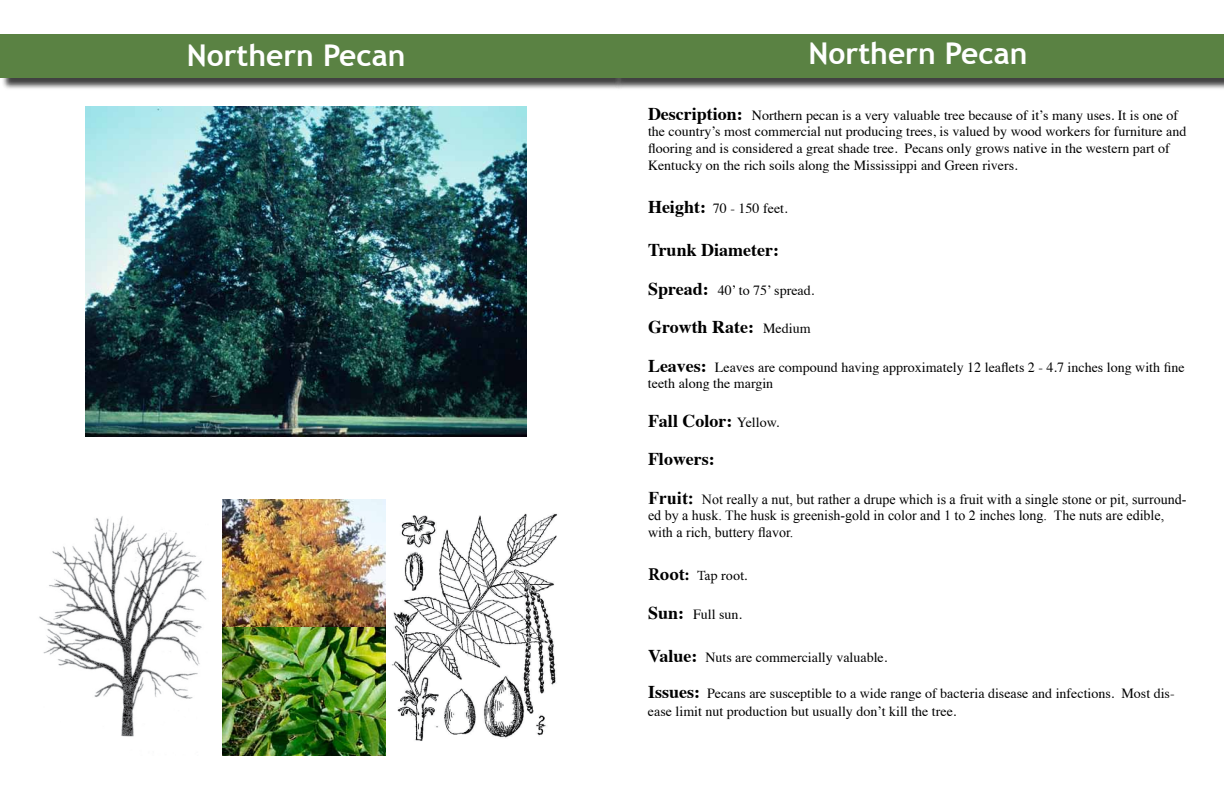
<style>
.page{position:relative;width:1224px;height:792px;background:#fff}
.page>*{position:absolute;margin:0;border:0;box-sizing:border-box;transform-origin:0 0}
.t1{font:700 30px "Trebuchet MS";color:#fff}
.t2{font:700 18px/38.4px "Times";color:#000}
.t3{font:14px/16.8px "Times";color:#000}
.t4{font:14px/16.8px "Times New Roman";color:#000}
.t5{font:14px "Minion Pro";letter-spacing:-.015em;color:#000}
.s1{font-weight:700;font-size:18px}
.s2{font-weight:400;font-size:14px}
</style>
<div class="page">
<div style="left:2px;top:36px;width:623px;height:54px;background:#000;opacity:.75"></div>
<div style="left:0;top:35px;width:612px;height:43px;background:#5a8243"></div>
<div style="left:614px;top:36px;width:610px;height:54px;background:#000;opacity:.75"></div>
<div style="left:612px;top:35px;width:612px;height:43px;background:#5a8243"></div>
<img style="left:86px;top:106px;width:440px;height:331px">
<img style="left:39px;top:499px;width:519px;height:257px">
<h1 class="t1" style="left:187px;top:37px;width:220px">Northern Pecan</h1>
<h1 class="t1" style="left:809px;top:35px;width:220px">Northern Pecan</h1>
<p class="t3" style="left:648px;top:105px;width:540px"><span class="s1">Description:</span> Northern pecan is a very valuable tree because of it’s many uses. It is one of the country’s most commercial nut producing trees, is valued by wood workers for furniture and flooring and is considered a great shade tree. Pecans only grows native in the western part of Kentucky on the rich soils along the Mississippi and Green rivers.</p>
<p class="t3" style="left:648px;top:199px;width:141px"><span class="s1">Height:</span> 70 - 150 feet.</p>
<p class="t2" style="left:648px;top:229px;width:133px">Trunk Diameter:</p>
<p class="t3" style="left:648px;top:281px;width:168px"><span class="s1">Spread:</span> 40’ to 75’ spread.</p>
<p class="t2" style="left:648px;top:306px;width:164px">Growth Rate: <span class="s2">Medium</span></p>
<p class="t3" style="left:648px;top:357px;width:538px"><span class="s1">Leaves:</span> Leaves are compound having approximately 12 leaflets 2 - 4.7 inches long with fine teeth along the margin</p>
<p class="t2" style="left:648px;top:400px;width:133px">Fall Color: <span class="s2">Yellow.<br></span>Flowers:</p>
<p class="t4" style="left:648px;top:490px;width:540px"><span class="s1">Fruit:</span> Not really a nut, but rather a drupe which is a fruit with a single stone or pit, surround&shy;ed by a husk. The husk is greenish-gold in color and 1 to 2 inches long. The nuts are edible, with a rich, buttery flavor.</p>
<p class="t5" style="left:648px;top:567px;width:101px"><span class="s1">Root:</span> Tap root.</p>
<p class="t3" style="left:648px;top:605px;width:96px"><span class="s1">Sun:</span> Full sun.</p>
<p class="t3" style="left:648px;top:648px;width:241px"><span class="s1">Value:</span> Nuts are commercially valuable.</p>
<p class="t3" style="left:648px;top:683px;width:528px;line-height:18px"><span class="s1">Issues:</span> Pecans are susceptible to a wide range of bacteria disease and infections. Most dis&shy;ease limit nut production but usually don’t kill the tree.</p>
</div>
